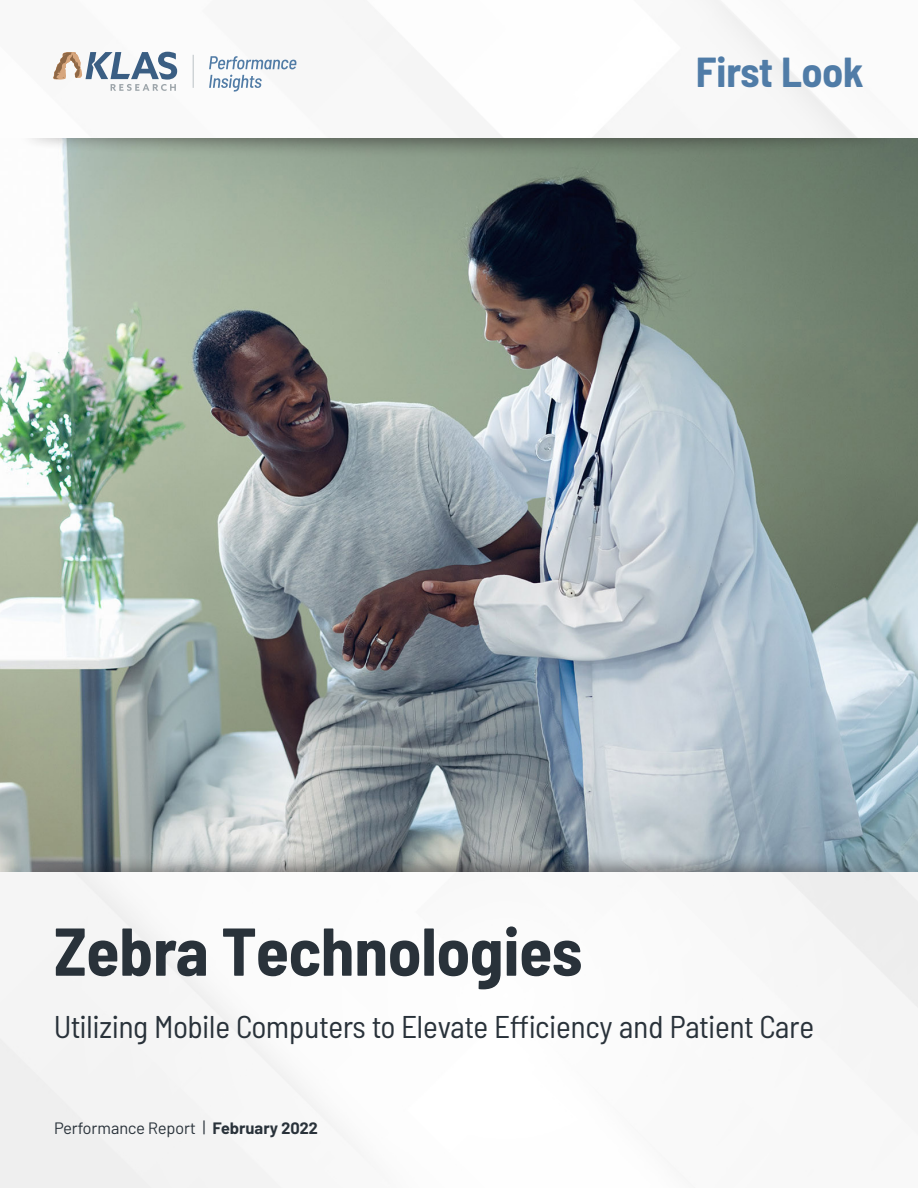
<style>
.page{position:relative;width:918px;height:1188px;background:#fff}
.page>*{position:absolute;margin:0;border:0;box-sizing:border-box;transform-origin:0 0}
.t1{font:700 semi-condensed 67.5px "Barlow";color:#29323a}
.t2{font:700 semi-condensed 42px "Barlow";color:#507ca7}
.t3{font:semi-condensed 31.5px "Barlow";color:#29323a}
.t4{font:16.5px "Barlow";color:#29323a}
.s1{font-weight:700}
</style>
<div class="page">
<img style="left:0;top:138px;width:918px;height:735px">
<div style="left:16px;top:104px;width:886px;height:54px;background:#231f20;opacity:.5"></div>
<img style="left:16px;top:0;width:886px;height:138px">
<svg style="left:53px;top:52px;width:124px;height:39px"></svg>
<hr style="left:193px;top:55px;width:1px;height:33px;background:#bdc3c7">
<svg style="left:209px;top:56px;width:88px;height:36px"></svg>
<div style="left:16px;top:851px;width:886px;height:54px;background:#231f20;opacity:.5"></div>
<img style="left:0;top:873px;width:918px;height:315px">
<p class="t2" style="left:696px;top:41px;width:169px">First Look</p>
<p class="t1" style="left:54px;top:903px;width:530px">Zebra Technologies</p>
<p class="t3" style="left:54px;top:1004px;width:762px">Utilizing Mobile Computers to Elevate Efficiency and Patient Care</p>
<p class="t4" style="left:54px;top:1116px;width:265px">Performance Report | <span class="s1">February 2022</span></p>
</div>
